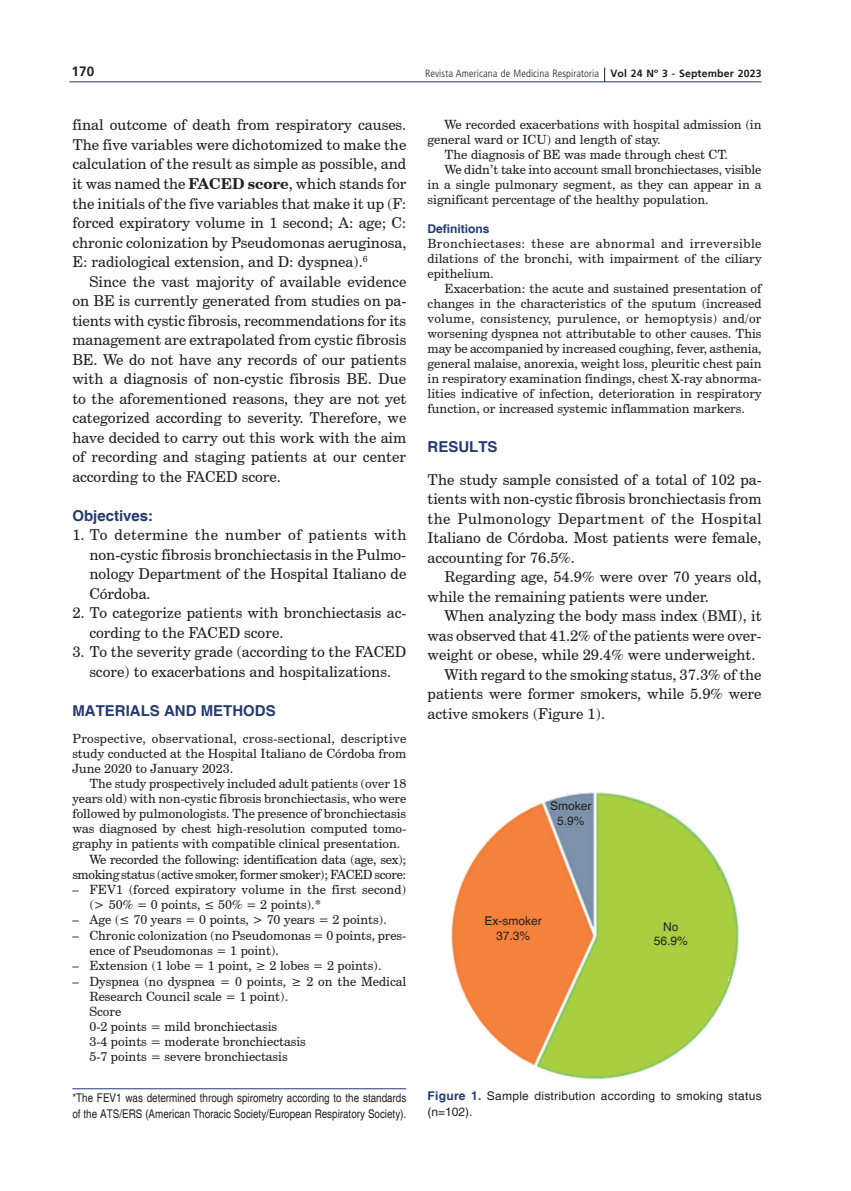
<style>
.page{position:relative;width:851px;height:1191px;background:#fff}
.page>*{position:absolute;margin:0;border:0;box-sizing:border-box;transform-origin:0 0}
.t1{font:15px/19.5px "Century Schoolbook BT";color:#231f20;text-align:justify}
.t2{font:700 15px "Helvetica";color:#253a71}
.t3{font:700 13.5px "Frutiger";color:#231f20}
.t4{font:12.75px/15px "Century Schoolbook BT";color:#231f20;text-align:justify}
.t5{font:12.75px "Century Schoolbook BT";letter-spacing:-.03em;color:#231f20}
.t6{font:12.75px "Century Schoolbook BT";letter-spacing:-.02em;color:#231f20}
.t7{font:condensed 12px/16.5px "Helvetica";color:#231f20}
.t8{font:12px/14.4px "Helvetica";letter-spacing:.02em;color:#231f20;text-align:center}
.t9{font:12px/14.4px "Helvetica";color:#231f20;text-align:center}
.t10{font:700 12px "Helvetica";color:#253a71}
.t11{font:300 condensed 10.5px "Frutiger LT Std";letter-spacing:.01em;color:#231f20}
.s1{font-family:"Frutiger";font-weight:700;font-stretch:normal}
.s2{font-weight:700}
.s3{font-weight:700;color:#253a71}
</style>
<div class="page">
<hr style="left:69px;top:81px;width:692px;height:1px;background:#253a71">
<svg style="left:604px;top:67px;width:1px;height:15px"></svg>
<img style="left:451px;top:792px;width:288px;height:287px">
<hr style="left:72px;top:1088px;width:334px;height:1px;background:#253a71">
<p class="t3" style="left:71px;top:63px;width:24px">170</p>
<p class="t11" style="left:425px;top:67px;width:338px">Revista Americana de Medicina Respiratoria <span class="s1">Vol 24 Nº 3 - September 2023</span></p>
<p class="t1" style="left:72px;top:115px;width:335px">final outcome of death from respiratory causes.<br>The five variables were dichotomized to make the calculation of the result as simple as possible, and it was named the <span class="s2">FACED score</span>, which stands for the initials of the five variables that make it up (F: forced expiratory volume in 1 second; A: age; C: chronic colonization by Pseudomonas aeruginosa, E: radiological extension, and D: dyspnea).<sup>6</sup></p>
<p class="t1" style="left:72px;top:271px;width:335px;text-indent:17px">Since the vast majority of available evidence on BE is currently generated from studies on pa&shy;tients with cystic fibrosis, recommendations for its management are extrapolated from cystic fibrosis BE. We do not have any records of our patients with a diagnosis of non-cystic fibrosis BE. Due to the aforementioned reasons, they are not yet categorized according to severity. Therefore, we have decided to carry out this work with the aim of recording and staging patients at our center according to the FACED score.</p>
<p class="t2" style="left:72px;top:506px;width:82px">Objectives:</p>
<p class="t1" style="left:89px;top:525px;width:318px;text-indent:-17px">1. To determine the number of patients with non-cystic fibrosis bronchiectasis in the Pulmo&shy;nology Department of the Hospital Italiano de Córdoba.</p>
<p class="t1" style="left:89px;top:603px;width:318px;text-indent:-17px">2. To categorize patients with bronchiectasis ac&shy;cording to the FACED score.</p>
<p class="t1" style="left:72px;top:642px;width:335px;text-align:center">3. To the severity grade (according to the FACED score) to exacerbations and hospitalizations.</p>
<p class="t2" style="left:72px;top:701px;width:205px">MATERIALS AND METHODS</p>
<p class="t4" style="left:72px;top:731px;width:335px">Prospective, observational, cross-sectional, descriptive study conducted at the Hospital Italiano de Córdoba from June 2020 to January 2023.</p>
<p class="t4" style="left:89px;top:776px;width:318px">The study prospectively included adult patients (over 18</p>
<p class="t4" style="left:72px;top:791px;width:335px">years old) with non-cystic fibrosis bronchiectasis, who were</p>
<p class="t4" style="left:72px;top:806px;width:335px">followed by pulmonologists. The presence of bronchiectasis</p>
<p class="t4" style="left:72px;top:821px;width:335px">was diagnosed by chest high-resolution computed tomo-</p>
<p class="t4" style="left:72px;top:836px;width:329px">graphy in patients with compatible clinical presentation.</p>
<p class="t6" style="left:89px;top:851px;width:318px">We recorded the following: identification data (age, sex);</p>
<p class="t5" style="left:72px;top:866px;width:335px">smoking status (active smoker, former smoker); FACED score:</p>
<p class="t4" style="left:89px;top:881px;width:318px;text-indent:-17px">– FEV1 (forced expiratory volume in the first second) (&gt; 50% = 0 points, ≤ 50% = 2 points).*</p>
<p class="t4" style="left:72px;top:912px;width:316px">– Age (≤ 70 years = 0 points, &gt; 70 years = 2 points).</p>
<p class="t4" style="left:89px;top:927px;width:318px;text-indent:-17px">– Chronic colonization (no Pseudomonas = 0 points, pres&shy;ence of Pseudomonas = 1 point).</p>
<p class="t4" style="left:72px;top:958px;width:310px">– Extension (1 lobe = 1 point, ≥ 2 lobes = 2 points).</p>
<p class="t4" style="left:89px;top:973px;width:318px;text-align:left;text-indent:-17px">– Dyspnea (no dyspnea = 0 points, ≥ 2 on the Medical<br>Research Council scale = 1 point).<br>Score<br>0-2 points = mild bronchiectasis<br>3-4 points = moderate bronchiectasis<br>5-7 points = severe bronchiectasis</p>
<p class="t7" style="left:72px;top:1089px;width:335px">*The FEV1 was determined through spirometry according to the standards of the ATS/ERS (American Thoracic Society/European Respiratory Society).</p>
<p class="t4" style="left:444px;top:117px;width:318px">We recorded exacerbations with hospital admission (in</p>
<p class="t4" style="left:427px;top:132px;width:234px">general ward or ICU) and length of stay.</p>
<p class="t4" style="left:444px;top:147px;width:285px">The diagnosis of BE was made through chest CT.</p>
<p class="t4" style="left:444px;top:162px;width:318px">We didn’t take into account small bronchiectases, visible</p>
<p class="t4" style="left:427px;top:177px;width:335px">in a single pulmonary segment, as they can appear in a</p>
<p class="t4" style="left:427px;top:192px;width:282px">significant percentage of the healthy population.</p>
<p class="t10" style="left:427px;top:222px;width:64px">Definitions</p>
<p class="t4" style="left:427px;top:236px;width:335px">Bronchiectases: these are abnormal and irreversible dilations of the bronchi, with impairment of the ciliary epithelium.</p>
<p class="t4" style="left:427px;top:281px;width:335px;text-indent:17px">Exacerbation: the acute and sustained presentation of changes in the characteristics of the sputum (increased volume, consistency, purulence, or hemoptysis) and/or worsening dyspnea not attributable to other causes. This may be accompanied by increased coughing, fever, asthenia, general malaise, anorexia, weight loss, pleuritic chest pain in respiratory examination findings, chest X-ray abnorma&shy;lities indicative of infection, deterioration in respiratory function, or increased systemic inflammation markers.</p>
<p class="t2" style="left:427px;top:438px;width:72px">RESULTS</p>
<p class="t1" style="left:427px;top:469px;width:335px">The study sample consisted of a total of 102 pa&shy;tients with non-cystic fibrosis bronchiectasis from the Pulmonology Department of the Hospital Italiano de Córdoba. Most patients were female, accounting for 76.5%.</p>
<p class="t1" style="left:427px;top:567px;width:335px;text-indent:17px">Regarding age, 54.9% were over 70 years old, while the remaining patients were under.</p>
<p class="t1" style="left:444px;top:606px;width:318px">When analyzing the body mass index (BMI), it</p>
<p class="t1" style="left:427px;top:625px;width:335px">was observed that 41.2% of the patients were over-</p>
<p class="t1" style="left:427px;top:645px;width:329px">weight or obese, while 29.4% were underweight.</p>
<p class="t1" style="left:444px;top:664px;width:318px">With regard to the smoking status, 37.3% of the</p>
<p class="t1" style="left:427px;top:684px;width:335px">patients were former smokers, while 5.9% were</p>
<p class="t1" style="left:427px;top:703px;width:179px">active smokers (Figure 1).</p>
<p class="t8" style="left:550px;top:799px;width:43px">Smoker<br>5.9%</p>
<p class="t9" style="left:484px;top:914px;width:59px">Ex-smoker<br>37.3%</p>
<p class="t8" style="left:653px;top:919px;width:36px">No<br>56.9%</p>
<p class="t8" style="left:427px;top:1088px;width:335px;line-height:15.8px;text-align:left"><span class="s3">Figure 1.</span> Sample distribution according to smoking status (n=102).</p>
</div>
